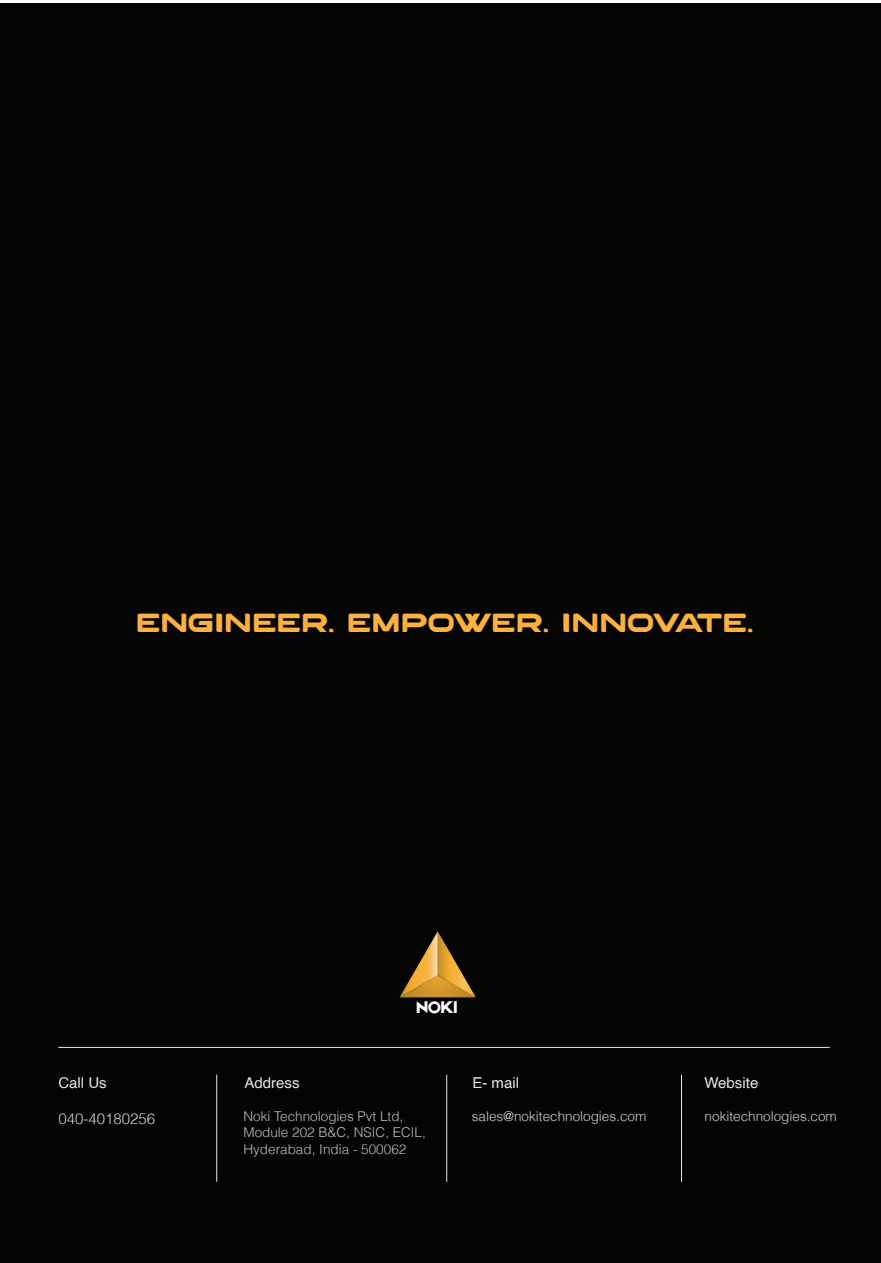
<style>
.page{position:relative;width:881px;height:1263px;background:#fff}
.page>*{position:absolute;margin:0;border:0;box-sizing:border-box;transform-origin:0 0}
.t1{font:27px "AGRESSIVE";color:#fbb03f}
.t2{font:18.15px "Etna";color:#fafbfb}
.t3{font:15px "Helvetica";color:#e6e7e9}
.t4{font:300 15px "Helvetica";color:#d1d2d4}
.t5{font:300 13.5px/16.2px "Helvetica";color:#bcbdc0}
.t6{font:300 13.5px "Helvetica";color:#d1d2d4}
</style>
<div class="page">
<div style="left:0;top:3px;width:880px;height:1260px;background:#040503"></div>
<hr style="left:58px;top:1047px;width:771px;height:1px;background:#e6e7e9">
<hr style="left:446px;top:1075px;width:1px;height:107px;background:#e6e7e9">
<hr style="left:216px;top:1075px;width:1px;height:107px;background:#e6e7e9">
<hr style="left:681px;top:1075px;width:1px;height:107px;background:#e6e7e9">
<svg style="left:400px;top:931px;width:76px;height:66px"></svg>
<h1 class="t1" style="left:136px;top:608px;width:618px">ENGINEER. EMPOWER. INNOVATE.</h1>
<h2 class="t2" style="left:416px;top:994px;width:42px">NOKI</h2>
<p class="t3" style="left:58px;top:1071px;width:50px">Call Us</p>
<p class="t3" style="left:244px;top:1071px;width:57px">Address</p>
<p class="t3" style="left:472px;top:1071px;width:48px">E- mail</p>
<p class="t5" style="left:243px;top:1108px;width:184px">Noki Technologies Pvt Ltd,<br>Module 202 B&amp;C, NSIC, ECIL,<br>Hyderabad, India - 500062</p>
<p class="t3" style="left:704px;top:1071px;width:55px">Website</p>
<p class="t4" style="left:58px;top:1110px;width:98px">040-40180256</p>
<p class="t6" style="left:472px;top:1108px;width:176px">sales@nokitechnologies.com</p>
<p class="t6" style="left:704px;top:1108px;width:134px">nokitechnologies.com</p>
</div>
